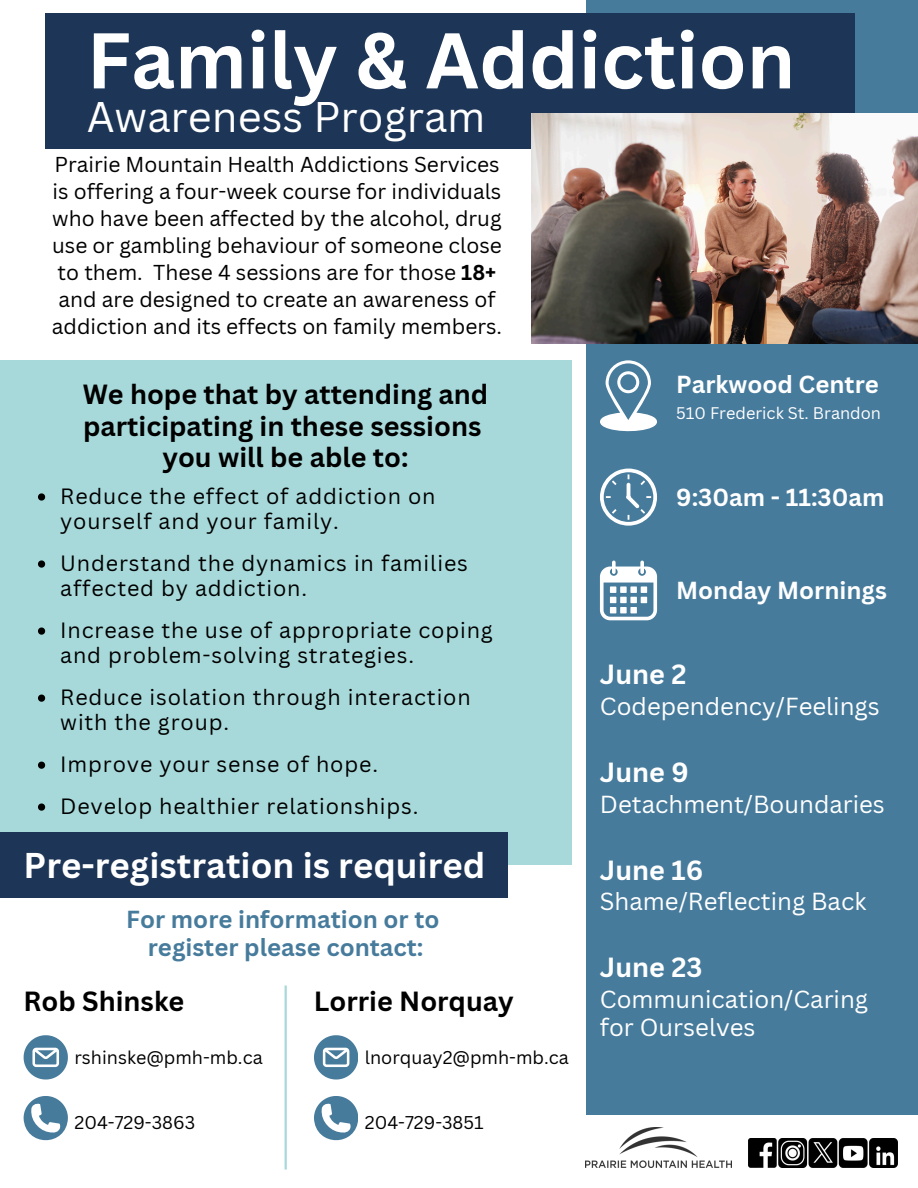
<style>
.page{position:relative;width:918px;height:1188px;background:#fff}
.page>*{position:absolute;margin:0;border:0;box-sizing:border-box;transform-origin:0 0}
.t1{font:700 77.1px "Canva Sans";color:#fff}
.t2{font:41.7px "Canva Sans";color:#fff}
.t3{font:700 34.8px "Canva Sans";color:#fff}
.t4{font:700 27px/31.5px "Canva Sans";color:#000;text-align:center}
.t5{font:700 27px "Canva Sans";color:#fff}
.t6{font:24px/28.2px "Canva Sans";color:#fff}
.t7{font:700 24px/28.2px "Canva Sans";color:#477b9c;text-align:center}
.t8{font:700 24px "Canva Sans";color:#fff}
.t9{font:21.6px/25.2px "Canva Sans";letter-spacing:.04em;color:#000}
.t10{font:21px/27px "Canva Sans";color:#000;text-align:center}
.t11{font:18px "Canva Sans";color:#000}
.t12{font:16.35px "Canva Sans";color:#fff}
.s1{font-weight:700}
</style>
<div class="page">
<div style="left:586px;top:0;width:332px;height:1115px;background:#477b9c"></div>
<div style="left:46px;top:13px;width:809px;height:136px;background:#1d3556"></div>
<img style="left:531px;top:114px;width:387px;height:229px">
<div style="left:0;top:360px;width:571px;height:505px;background:#a8d9da"></div>
<div style="left:0;top:833px;width:508px;height:65px;background:#1d3556"></div>
<img style="left:748px;top:1138px;width:150px;height:30px">
<img style="left:586px;top:1128px;width:145px;height:39px">
<hr style="left:285px;top:986px;width:2px;height:184px;background:#a8d9da">
<svg style="left:38px;top:493px;width:7px;height:8px"></svg>
<svg style="left:38px;top:560px;width:7px;height:8px"></svg>
<svg style="left:38px;top:628px;width:7px;height:7px"></svg>
<svg style="left:38px;top:695px;width:7px;height:7px"></svg>
<svg style="left:38px;top:762px;width:7px;height:7px"></svg>
<svg style="left:38px;top:804px;width:7px;height:7px"></svg>
<svg style="left:600px;top:469px;width:57px;height:57px"></svg>
<svg style="left:600px;top:360px;width:57px;height:72px"></svg>
<svg style="left:600px;top:561px;width:57px;height:59px"></svg>
<svg style="left:24px;top:1035px;width:43px;height:44px"></svg>
<svg style="left:24px;top:1096px;width:43px;height:45px"></svg>
<svg style="left:314px;top:1035px;width:44px;height:44px"></svg>
<svg style="left:314px;top:1096px;width:44px;height:45px"></svg>
<h4 class="t1" style="left:87px;top:6px;width:710px">Family &amp; Addiction</h4>
<p class="t2" style="left:87px;top:87px;width:400px">Awareness Program</p>
<p class="t10" style="left:52px;top:151px;width:452px">Prairie Mountain Health Addictions Services is offering a four-week course for individuals who have been affected by the alcohol, drug use or gambling behaviour of someone close to them. These 4 sessions are for those <span class="s1">18+ </span>and are designed to create an awareness of addiction and its effects on family members.</p>
<h5 class="t4" style="left:83px;top:378px;width:407px">We hope that by attending and participating in these sessions you will be able to:</h5>
<p class="t9" style="left:60px;top:483px;width:377px">Reduce the effect of addiction on yourself and your family.</p>
<p class="t9" style="left:60px;top:550px;width:409px">Understand the dynamics in families affected by addiction.</p>
<h5 class="t9" style="left:60px;top:617px;width:434px">Increase the use of appropriate coping and problem-solving strategies.</h5>
<p class="t9" style="left:60px;top:684px;width:412px">Reduce isolation through interaction with the group.</p>
<h5 class="t9" style="left:60px;top:751px;width:319px">Improve your sense of hope.</h5>
<h4 class="t9" style="left:60px;top:793px;width:360px">Develop healthier relationships.</h4>
<h6 class="t3" style="left:24px;top:841px;width:463px">Pre-registration is required</h6>
<p class="t7" style="left:126px;top:905px;width:315px">For more information or to register please contact:</p>
<p class="t4" style="left:24px;top:985px;width:162px">Rob Shinske</p>
<p class="t11" style="left:75px;top:1045px;width:190px">rshinske@pmh-mb.ca</p>
<p class="t4" style="left:314px;top:985px;width:201px">Lorrie Norquay</p>
<h3 class="t11" style="left:365px;top:1045px;width:206px">lnorquay2@pmh-mb.ca</h3>
<p class="t11" style="left:75px;top:1109px;width:122px">204-729-3863</p>
<h5 class="t11" style="left:365px;top:1109px;width:120px">204-729-3851</h5>
<h6 class="t8" style="left:676px;top:368px;width:204px">Parkwood Centre</h6>
<h4 class="t12" style="left:676px;top:401px;width:206px">510 Frederick St. Brandon</h4>
<h4 class="t8" style="left:676px;top:480px;width:210px">9:30am - 11:30am</h4>
<h6 class="t8" style="left:676px;top:573px;width:212px">Monday Mornings</h6>
<h6 class="t5" style="left:600px;top:656px;width:88px">June 2</h6>
<h4 class="t6" style="left:600px;top:691px;width:281px">Codependency/Feelings</h4>
<h2 class="t5" style="left:600px;top:753px;width:90px">June 9</h2>
<h1 class="t6" style="left:600px;top:789px;width:286px">Detachment/Boundaries</h1>
<p class="t5" style="left:600px;top:851px;width:105px">June 16</p>
<p class="t6" style="left:600px;top:887px;width:268px">Shame/Reflecting Back</p>
<p class="t5" style="left:600px;top:949px;width:104px">June 23</p>
<h4 class="t6" style="left:600px;top:985px;width:270px">Communication/Caring for Ourselves</h4>
</div>
